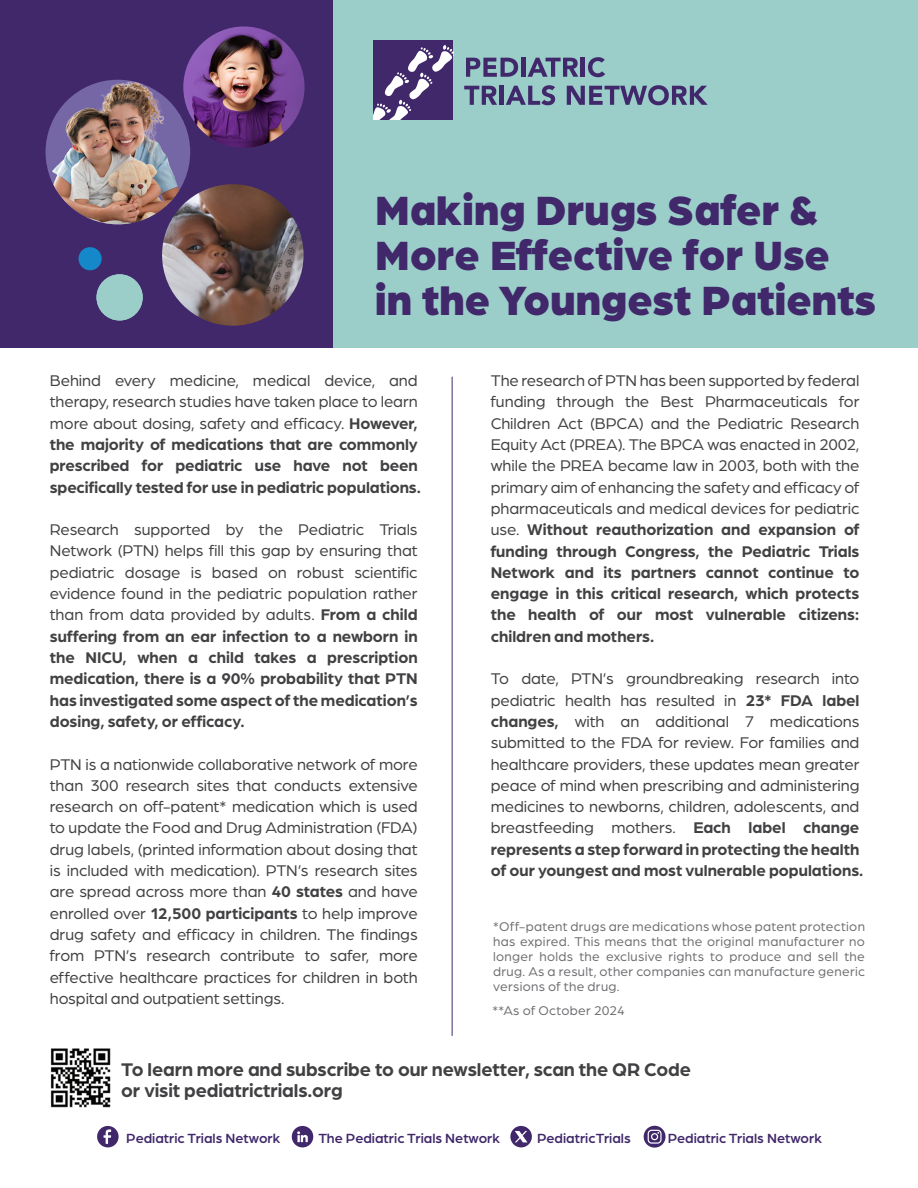
<style>
.page{position:relative;width:918px;height:1188px;background:#fff}
.page>*{position:absolute;margin:0;border:0;box-sizing:border-box;transform-origin:0 0}
.t1{font:900 43.5px/45px "Arboria";letter-spacing:.005em;color:#40286b}
.t2{font:700 19.5px/21px "Arboria";letter-spacing:-.005em;color:#414042}
.t3{font:16.5px/21.3px "Arboria";letter-spacing:-.005em;color:#414042;text-align:justify}
.t4{font:700 16.5px/21.3px "Arboria";letter-spacing:-.005em;color:#414042}
.t5{font:500 14.1px "Arboria";color:#40286b}
.t6{font:13.5px/15px "Arboria";letter-spacing:.02em;color:#6d6e71;text-align:justify}
.s1{font-weight:400}
.s2{font-weight:700}
</style>
<div class="page">
<div style="left:330px;top:0;width:588px;height:347px;background:#9bcdc9"></div>
<div style="left:0;top:0;width:333px;height:348px;background:#40286b"></div>
<img style="left:46px;top:80px;width:144px;height:144px;border-radius:72px">
<div style="left:374px;top:40px;width:79px;height:79px;background:#40286b"></div>
<svg style="left:374px;top:45px;width:80px;height:74px"></svg>
<svg style="left:466px;top:58px;width:52px;height:19px"></svg>
<hr style="left:521px;top:58px;width:4px;height:19px;background:#40286b">
<svg style="left:528px;top:58px;width:50px;height:19px"></svg>
<hr style="left:581px;top:58px;width:4px;height:19px;background:#40286b">
<svg style="left:588px;top:57px;width:17px;height:20px"></svg>
<svg style="left:464px;top:86px;width:33px;height:19px"></svg>
<div style="left:499px;top:86px;width:5px;height:19px;background:#40286b"></div>
<svg style="left:506px;top:85px;width:49px;height:20px"></svg>
<svg style="left:567px;top:85px;width:141px;height:20px"></svg>
<img style="left:50px;top:1048px;width:61px;height:60px">
<svg style="left:510px;top:1126px;width:22px;height:21px"></svg>
<svg style="left:292px;top:1126px;width:21px;height:21px"></svg>
<svg style="left:97px;top:1126px;width:22px;height:21px"></svg>
<svg style="left:644px;top:1126px;width:22px;height:22px"></svg>
<svg style="left:648px;top:1130px;width:14px;height:14px"></svg>
<hr style="left:452px;top:377px;width:1px;height:659px;background:#40286b">
<img style="left:162px;top:184px;width:142px;height:142px;border-radius:71px">
<img style="left:183px;top:26px;width:122px;height:122px;border-radius:61px">
<div style="left:97px;top:274px;width:46px;height:46px;background:#9bcdc9;border-radius:50%"></div>
<div style="left:79px;top:247px;width:23px;height:23px;background:#1588ca;border-radius:50%"></div>
<h1 class="t1" style="left:375px;top:184px;width:502px">Making Drugs Safer &amp;<br>More Effective for Use in the Youngest Patients</h1>
<p class="t4" style="left:50px;top:369px;width:373px"><span class="s1">Behind every medicine, medical device, and therapy, research studies have taken place to learn more about dosing, safety and efficacy.</span> However, the majority of medications that are commonly prescribed for pediatric use have not been specifically tested for use in pediatric populations.</p>
<p class="t4" style="left:50px;top:518px;width:369px;text-align:justify"><span class="s1">Research supported by the Pediatric Trials Network (PTN) helps fill this gap by ensuring that pediatric dosage is based on robust scientific evidence found in the pediatric population rather than from data provided by adults.</span> From a child suffering from an ear infection to a newborn in the NICU, when a child takes a prescription medication, there is a 90% probability that PTN has investigated some aspect of the medication’s dosing, safety, or efficacy.</p>
<p class="t3" style="left:50px;top:753px;width:369px">PTN is a nationwide collaborative network of more than 300 research sites that conducts extensive research on off-patent* medication which is used to update the Food and Drug Administration (FDA) drug labels, (printed information about dosing that is included with medication). PTN’s research sites are spread across more than <span class="s2">40 states</span> and have enrolled over <span class="s2">12,500 participants</span> to help improve drug safety and efficacy in children. The findings from PTN’s research contribute to safer, more effective healthcare practices for children in both hospital and outpatient settings.</p>
<p class="t3" style="left:491px;top:369px;width:370px">The research of PTN has been supported by federal funding through the Best Pharmaceuticals for Children Act (BPCA) and the Pediatric Research Equity Act (PREA). The BPCA was enacted in 2002, while the PREA became law in 2003, both with the primary aim of enhancing the safety and efficacy of pharmaceuticals and medical devices for pediatric use. <span class="s2">Without reauthorization and expansion of funding through Congress, the Pediatric Trials Network and its partners cannot continue to engage in this critical research, which protects the health of our most vulnerable citizens: children and mothers.</span></p>
<p class="t3" style="left:491px;top:668px;width:374px;text-align:left">To date, PTN’s groundbreaking research into pediatric health has resulted in <span class="s2">23* FDA label changes,</span> with an additional 7 medications submitted to the FDA for review. For families and healthcare providers, these updates mean greater peace of mind when prescribing and administering medicines to newborns, children, adolescents, and breastfeeding mothers. <span class="s2">Each label change represents a step forward in protecting the health of our youngest and most vulnerable populations.</span></p>
<p class="t6" style="left:493px;top:918px;width:373px">*Off-patent drugs are medications whose patent protection has expired. This means that the original manufacturer no longer holds the exclusive rights to produce and sell the drug. As a result, other companies can manufacture generic versions of the drug.</p>
<p class="t6" style="left:492px;top:1002px;width:134px">**As of October 2024</p>
<p class="t2" style="left:121px;top:1058px;width:571px">To learn more and subscribe to our newsletter, scan the QR Code or visit pediatrictrials.org</p>
<p class="t5" style="left:126px;top:1129px;width:156px">Pediatric Trials Network</p>
<p class="t5" style="left:318px;top:1129px;width:183px">The Pediatric Trials Network</p>
<p class="t5" style="left:537px;top:1129px;width:95px">PediatricTrials</p>
<p class="t5" style="left:668px;top:1129px;width:156px">Pediatric Trials Network</p>
</div>
